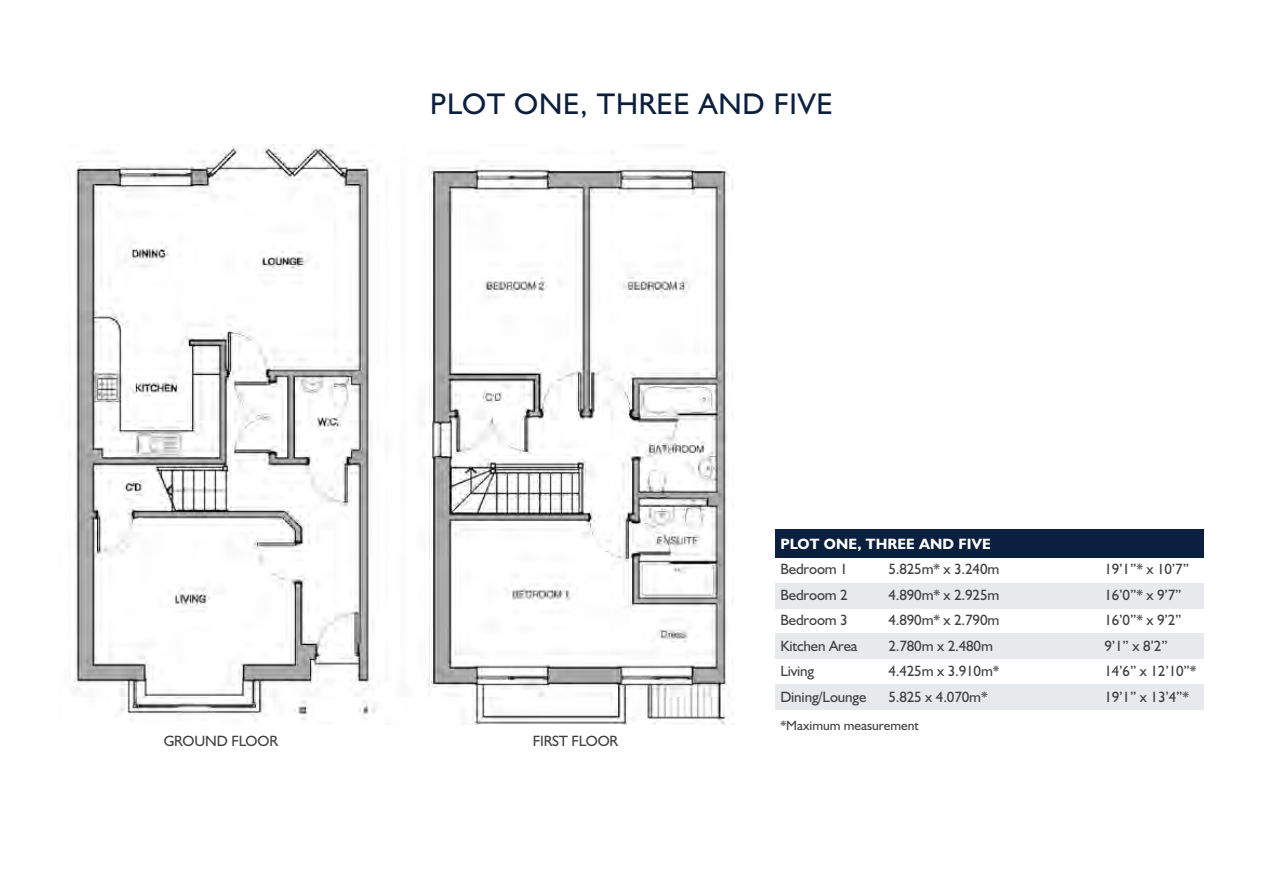
<style>
.page{position:relative;width:1263px;height:893px;background:#fff}
.page>*{position:absolute;margin:0;border:0;box-sizing:border-box;transform-origin:0 0}
.t1{font:30px "Humanist 521 BT";letter-spacing:.025em;color:#0b1f3e}
.t2{font:15px "Humanist 521 BT";letter-spacing:-.01em;color:#414042}
.t3{font:700 15px "Humanist 521 BT";letter-spacing:.01em;color:#fff}
.t4{font:13.5px "Humanist 521 BT";color:#414042}
</style>
<div class="page">
<div style="left:775px;top:583px;width:428px;height:25px;background:#e7e9ec"></div>
<div style="left:775px;top:684px;width:428px;height:25px;background:#e7e9ec"></div>
<div style="left:775px;top:634px;width:428px;height:25px;background:#e7e9ec"></div>
<div style="left:775px;top:529px;width:428px;height:29px;background:#0b1f3e"></div>
<img style="left:73px;top:144px;width:660px;height:580px">
<h1 class="t1" style="left:430px;top:86px;width:404px">PLOT ONE, THREE AND FIVE</h1>
<p class="t2" style="left:164px;top:732px;width:115px">GROUND FLOOR</p>
<p class="t2" style="left:533px;top:732px;width:87px">FIRST FLOOR</p>
<p class="t3" style="left:780px;top:534px;width:212px">PLOT ONE, THREE AND FIVE</p>
<p class="t2" style="left:780px;top:560px;width:69px">Bedroom 1</p>
<p class="t2" style="left:888px;top:560px;width:113px">5.825m* x 3.240m</p>
<p class="t2" style="left:1104px;top:560px;width:86px">19’1”* x 10’7”</p>
<p class="t2" style="left:780px;top:586px;width:69px">Bedroom 2</p>
<p class="t2" style="left:888px;top:586px;width:113px">4.890m* x 2.925m</p>
<p class="t2" style="left:1104px;top:586px;width:79px">16’0”* x 9’7”</p>
<p class="t2" style="left:780px;top:611px;width:69px">Bedroom 3</p>
<p class="t2" style="left:888px;top:611px;width:113px">4.890m* x 2.790m</p>
<p class="t2" style="left:1104px;top:611px;width:79px">16’0”* x 9’2”</p>
<p class="t2" style="left:780px;top:637px;width:78px">Kitchen Area</p>
<p class="t2" style="left:888px;top:637px;width:106px">2.780m x 2.480m</p>
<p class="t2" style="left:1104px;top:637px;width:65px">9’1” x 8’2”</p>
<p class="t2" style="left:780px;top:662px;width:36px">Living</p>
<p class="t2" style="left:888px;top:662px;width:113px">4.425m x 3.910m*</p>
<p class="t2" style="left:1104px;top:662px;width:94px">14’6” x 12’10”*</p>
<p class="t2" style="left:780px;top:688px;width:88px">Dining/Lounge</p>
<p class="t2" style="left:888px;top:688px;width:101px">5.825 x 4.070m*</p>
<p class="t2" style="left:1104px;top:688px;width:86px">19’1” x 13’4”*</p>
<p class="t4" style="left:780px;top:717px;width:140px">*Maximum measurement</p>
</div>
